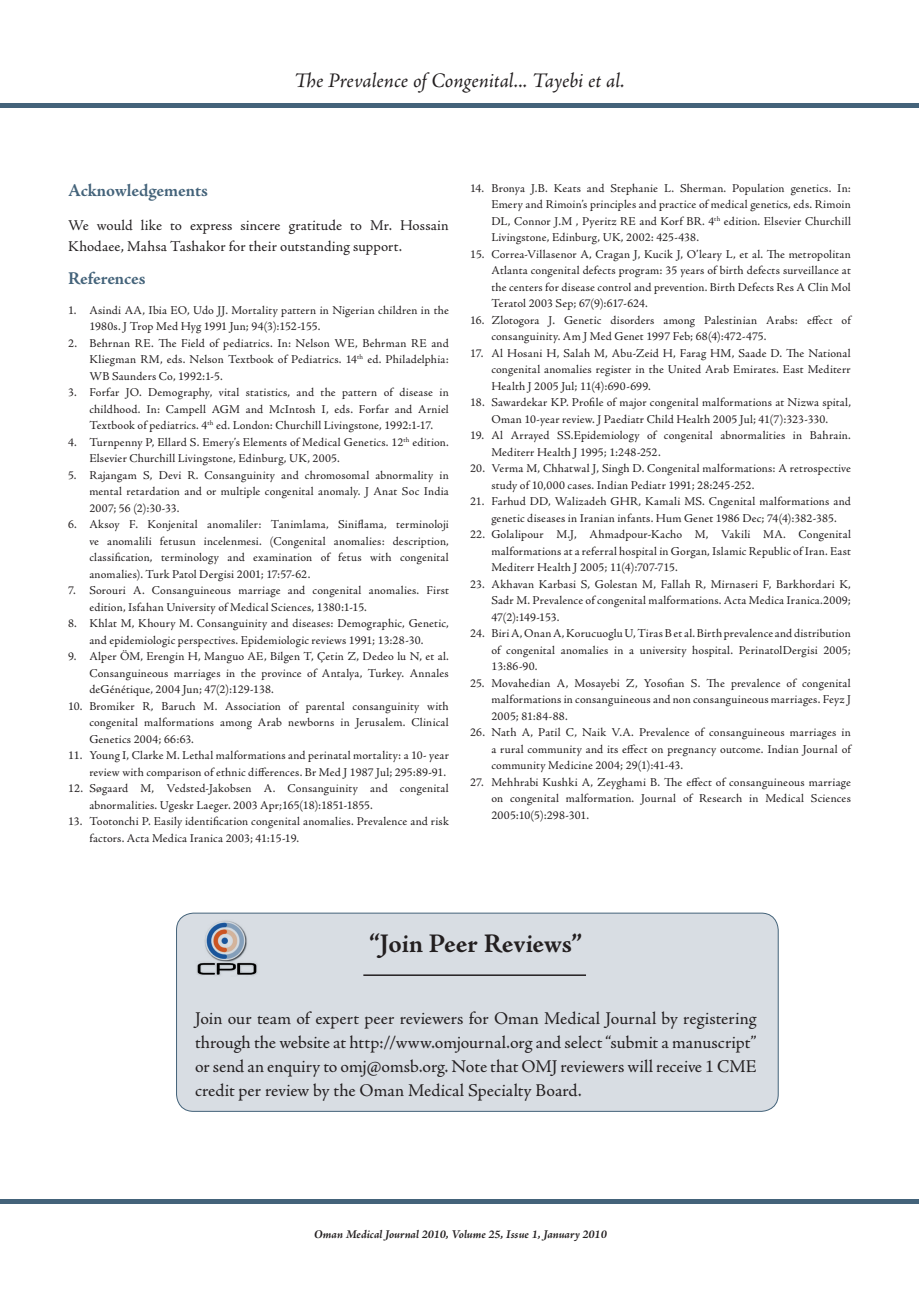
<style>
.page{position:relative;width:919px;height:1289px;background:#fff}
.page>*{position:absolute;margin:0;border:0;box-sizing:border-box;transform-origin:0 0}
.t1{font:700 27px "Adobe Jenson Pro";letter-spacing:-.01em;color:#231f20}
.t2{font:italic 21px "Adobe Jenson Pro";color:#231f20}
.t3{font:18px/24px "Adobe Jenson Pro";letter-spacing:.005em;color:#231f20;text-align:justify}
.t4{font:700 18px "Adobe Jenson Pro";letter-spacing:-.005em;color:#44637a}
.t5{font:15px/21px "Adobe Jenson Pro";letter-spacing:.01em;color:#231f20}
.t6{font:12px/16.5px "Adobe Jenson Pro";letter-spacing:.015em;color:#231f20;text-align:justify}
.t7{font:italic 700 12px "Adobe Jenson Pro";letter-spacing:-.005em;color:#231f20}
</style>
<div class="page">
<hr style="left:0;top:103px;width:906px;height:4px;background:#44637a">
<hr style="left:0;top:1199px;width:906px;height:4px;background:#44637a">
<hr style="left:906px;top:103px;width:12px;height:4px;background:#44637a">
<hr style="left:906px;top:1199px;width:12px;height:4px;background:#44637a">
<div style="left:176px;top:913px;width:602px;height:198px;background:#d8dde3;border-radius:17px"></div>
<div style="left:176px;top:912px;width:602px;height:199px;border:1px solid #44637a;border-radius:17px"></div>
<hr style="left:363px;top:974px;width:223px;height:1px;background:#231f20">
<img style="left:197px;top:921px;width:61px;height:55px">
<h2 class="t2" style="left:294px;top:69px;width:332px">The Prevalence of Congenital... Tayebi et al.</h2>
<h3 class="t4" style="left:68px;top:180px;width:141px">Acknowledgements</h3>
<p class="t5" style="left:68px;top:215px;width:382px">We would like to express sincere gratitude to Mr. Hossain<br>Khodaee, Mahsa Tashakor for their outstanding support.</p>
<h3 class="t4" style="left:68px;top:268px;width:79px">References</h3>
<p class="t6" style="left:89px;top:302px;width:361px;text-indent:-21px">1. Asindi AA, Ibia EO, Udo JJ. Mortality pattern in Nigerian children in the<br>1980s. J Trop Med Hyg 1991 Jun; 94(3):152-155.</p>
<p class="t6" style="left:89px;top:335px;width:361px;text-indent:-21px">2. Behrnan RE. The Field of pediatrics. In: Nelson WE, Behrman RE and Kliegman RM, eds. Nelson Textbook of Pediatrics. 14<sup>th</sup> ed. Philadelphia:<br>WB Saunders Co, 1992:1-5.</p>
<p class="t6" style="left:89px;top:384px;width:361px;text-indent:-21px">3. Forfar JO. Demography, vital statistics, and the pattern of disease in childhood. In: Campell AGM and McIntosh I, eds. Forfar and Arniel Textbook of pediatrics. 4<sup>th</sup> ed. London: Churchill Livingstone, 1992:1-17.</p>
<p class="t6" style="left:89px;top:434px;width:361px;text-indent:-21px">4. Turnpenny P, Ellard S. Emery’s Elements of Medical Genetics. 12<sup>th</sup> edition.<br>Elsevier Churchill Livingstone, Edinburg, UK, 2005.</p>
<p class="t6" style="left:89px;top:467px;width:361px;text-indent:-21px">5. Rajangam S, Devi R. Consanguinity and chromosomal abnormality in mental retardation and or multiple congenital anomaly. J Anat Soc India 2007; 56 (2):30-33.</p>
<p class="t6" style="left:89px;top:516px;width:361px;text-indent:-21px">6. Aksoy F. Konjenital anomaliler: Tanimlama, Siniflama, terminoloji ve anomalili fetusun incelenmesi. (Congenital anomalies: description, classification, terminology and examination of fetus with congenital anomalies). Turk Patol Dergisi 2001; 17:57-62.</p>
<p class="t6" style="left:89px;top:582px;width:361px;text-indent:-21px">7. Sorouri A. Consanguineous marriage and congenital anomalies. First edition, Isfahan University of Medical Sciences, 1380:1-15.</p>
<p class="t6" style="left:68px;top:615px;width:382px;text-align:center">8. Khlat M, Khoury M. Consanguinity and diseases: Demographic, Genetic, and epidemiologic perspectives. Epidemiologic reviews 1991; 13:28-30.</p>
<p class="t6" style="left:89px;top:648px;width:361px;text-indent:-21px">9. Alper ÖM, Erengin H, Manguo AE, Bilgen T, Çetin Z, Dedeo lu N, et al.<br>Consanguineous marriages in the province of Antalya, Turkey. Annales deGénétique, 2004 Jun; 47(2):129-138.</p>
<p class="t6" style="left:89px;top:698px;width:361px;text-indent:-21px">10. Bromiker R, Baruch M. Association of parental consanguinity with congenital malformations among Arab newborns in Jerusalem. Clinical Genetics 2004; 66:63.</p>
<p class="t6" style="left:68px;top:747px;width:382px;text-align:right">11. Young I, Clarke M. Lethal malformations and perinatal mortality: a 10- year review with comparison of ethnic differences. Br Med J 1987 Jul; 295:89-91.</p>
<p class="t6" style="left:89px;top:780px;width:361px;text-indent:-21px">12. Søgaard M, Vedsted-Jakobsen A. Consanguinity and congenital abnormalities. Ugeskr Laeger. 2003 Apr;165(18):1851-1855.</p>
<p class="t6" style="left:89px;top:813px;width:361px;text-indent:-21px">13. Tootonchi P. Easily identification congenital anomalies. Prevalence and risk factors. Acta Medica Iranica 2003; 41:15-19.</p>
<p class="t6" style="left:491px;top:180px;width:361px;text-indent:-21px">14. Bronya J.B. Keats and Stephanie L. Sherman. Population genetics. In:<br>Emery and Rimoin’s principles and practice of medical genetics, eds. Rimoin DL, Connor J.M , Pyeritz RE and Korf BR. 4<sup>th</sup> edition. Elsevier Churchill Livingstone, Edinburg, UK, 2002: 425-438.</p>
<p class="t6" style="left:491px;top:246px;width:361px;text-indent:-21px">15. Correa-Villasenor A, Cragan J, Kucik J, O’leary L, et al. The metropolitan Atlanta congenital defects program: 35 years of birth defects surveillance at the centers for disease control and prevention. Birth Defects Res A Clin Mol Teratol 2003 Sep; 67(9):617-624.</p>
<p class="t6" style="left:491px;top:312px;width:361px;text-indent:-21px">16. Zlotogora J. Genetic disorders among Palestinian Arabs: effect of consanguinity. Am J Med Genet 1997 Feb; 68(4):472-475.</p>
<p class="t6" style="left:491px;top:345px;width:361px;text-indent:-21px">17. Al Hosani H, Salah M, Abu-Zeid H, Farag HM, Saade D. The National congenital anomalies register in the United Arab Emirates. East Mediterr Health J 2005 Jul; 11(4):690-699.</p>
<p class="t6" style="left:470px;top:394px;width:382px;text-align:center">18. Sawardekar KP. Profile of major congenital malformations at Nizwa spital,<br>Oman 10-year review. J Paediatr Child Health 2005 Jul; 41(7):323-330.</p>
<p class="t6" style="left:491px;top:427px;width:361px;text-indent:-21px">19. Al Arrayed SS.Epidemiology of congenital abnormalities in Bahrain.<br>Mediterr Health J 1995; 1:248-252.</p>
<p class="t6" style="left:491px;top:460px;width:361px;text-indent:-21px">20. Verma M, Chhatwal J, Singh D. Congenital malformations: A retrospective study of 10,000 cases. Indian Pediatr 1991; 28:245-252.</p>
<p class="t6" style="left:470px;top:493px;width:382px;text-align:center">21. Farhud DD, Walizadeh GHR, Kamali MS. Cngenital malformations and genetic diseases in Iranian infants. Hum Genet 1986 Dec; 74(4):382-385.</p>
<p class="t6" style="left:491px;top:526px;width:361px;text-indent:-21px">22. Golalipour M.J, Ahmadpour-Kacho M, Vakili MA. Congenital malformations at a referral hospital in Gorgan, Islamic Republic of Iran. East Mediterr Health J 2005; 11(4):707-715.</p>
<p class="t6" style="left:491px;top:576px;width:361px;text-indent:-21px">23. Akhavan Karbasi S, Golestan M, Fallah R, Mirnaseri F, Barkhordari K, Sadr M. Prevalence of congenital malformations. Acta Medica Iranica.2009; 47(2):149-153.</p>
<p class="t6" style="left:491px;top:625px;width:361px;text-indent:-21px">24. Biri A, Onan A, Korucuoglu U, Tiras B et al. Birth prevalence and distribution of congenital anomalies in a university hospital. PerinatolDergisi 2005; 13:86-90.</p>
<p class="t6" style="left:491px;top:675px;width:361px;text-indent:-21px">25. Movahedian A, Mosayebi Z, Yosofian S. The prevalence of congenital malformations in consanguineous and non consanguineous marriages. Feyz J 2005; 81:84-88.</p>
<p class="t6" style="left:491px;top:724px;width:361px;text-indent:-21px">26. Nath A, Patil C, Naik V.A. Prevalence of consanguineous marriages in a rural community and its effect on pregnancy outcome. Indian Journal of community Medicine 2004; 29(1):41-43.</p>
<p class="t6" style="left:491px;top:774px;width:361px;text-indent:-21px">27. Mehhrabi Kushki A, Zeyghami B. The effect of consanguineous marriage on congenital malformation. Journal of Research in Medical Sciences 2005:10(5):298-301.</p>
<h1 class="t1" style="left:369px;top:927px;width:214px">“Join Peer Reviews”</h1>
<p class="t3" style="left:195px;top:1006px;width:563px">Join our team of expert peer reviewers for Oman Medical Journal by registering through the website at http://www.omjournal.org and select “submit a manuscript” or send an enquiry to omj@omsb.org. Note that OMJ reviewers will receive 1 CME credit per review by the Oman Medical Specialty Board.</p>
<p class="t7" style="left:314px;top:1226px;width:294px">Oman Medical Journal 2010, Volume 25, Issue 1, January 2010</p>
</div>
